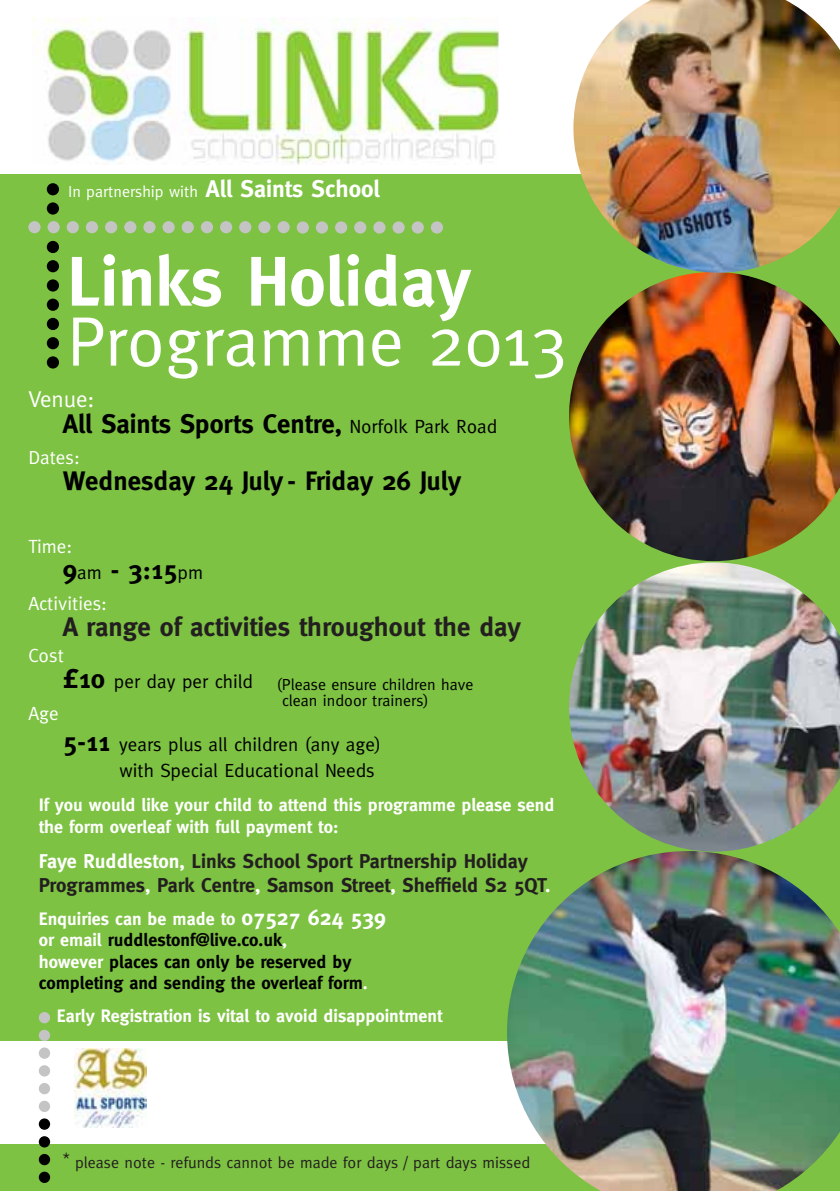
<style>
.page{position:relative;width:840px;height:1191px;background:#fff}
.page>*{position:absolute;margin:0;border:0;box-sizing:border-box;transform-origin:0 0}
.t1{font:70px "Meta";color:#fff}
.t2{font:700 70px "Meta";color:#fff}
.t3{font:700 26.8px "Meta";color:#000}
.t4{font:700 26.8px "Meta";color:#231f20}
.t5{font:23px "Meta";color:#fff}
.t6{font:700 20px/24px "Meta";color:#231f20}
.t7{font:19.2px/26px "Meta";color:#000}
.t8{font:19.2px "Meta";color:#fff}
.t9{font:700 18px/21.6px "Meta";color:#fff}
.t10{font:700 18px/21.6px "Meta";color:#000}
.t11{font:16px "Meta";color:#231f20}
.t12{font:16px/16px "Meta";color:#000}
.t13{font:16px "Meta";color:#fff}
.s1{font-weight:700;font-size:24px}
.s2{font-weight:400;font-size:19.2px}
.s3{color:#fff}
.s4{font-weight:700;font-size:26.8px}
.s5{font-size:22px;color:#fff}
</style>
<div class="page">
<div style="left:0;top:174px;width:839px;height:1017px;background:#7dc242"></div>
<div style="left:0;top:1041px;width:603px;height:102px;background:#fff"></div>
<div style="left:39px;top:1047px;width:11px;height:11px;background:#c4c4c4;border-radius:50%"></div>
<div style="left:39px;top:1065px;width:11px;height:11px;background:#c4c4c4;border-radius:50%"></div>
<div style="left:39px;top:1083px;width:11px;height:11px;background:#c4c4c4;border-radius:50%"></div>
<div style="left:39px;top:1100px;width:11px;height:12px;background:#c4c4c4;border-radius:50%"></div>
<div style="left:39px;top:1118px;width:11px;height:11px;background:#000;border-radius:50%"></div>
<div style="left:39px;top:1136px;width:11px;height:11px;background:#000;border-radius:50%"></div>
<div style="left:39px;top:1153px;width:11px;height:12px;background:#000;border-radius:50%"></div>
<div style="left:39px;top:1171px;width:11px;height:12px;background:#000;border-radius:50%"></div>
<div style="left:39px;top:1012px;width:11px;height:11px;background:#c4c4c4;border-radius:50%"></div>
<div style="left:39px;top:1029px;width:11px;height:12px;background:#c4c4c4;border-radius:50%"></div>
<div style="left:239px;top:221px;width:12px;height:12px;background:#c4c4c4;border-radius:50%"></div>
<div style="left:220px;top:221px;width:12px;height:12px;background:#c4c4c4;border-radius:50%"></div>
<div style="left:201px;top:221px;width:12px;height:12px;background:#c4c4c4;border-radius:50%"></div>
<div style="left:181px;top:221px;width:13px;height:12px;background:#c4c4c4;border-radius:50%"></div>
<div style="left:162px;top:221px;width:13px;height:12px;background:#c4c4c4;border-radius:50%"></div>
<div style="left:143px;top:221px;width:12px;height:12px;background:#c4c4c4;border-radius:50%"></div>
<div style="left:124px;top:221px;width:12px;height:12px;background:#c4c4c4;border-radius:50%"></div>
<div style="left:105px;top:221px;width:12px;height:12px;background:#c4c4c4;border-radius:50%"></div>
<div style="left:86px;top:221px;width:12px;height:12px;background:#c4c4c4;border-radius:50%"></div>
<div style="left:67px;top:221px;width:12px;height:12px;background:#c4c4c4;border-radius:50%"></div>
<div style="left:47px;top:221px;width:13px;height:12px;background:#c4c4c4;border-radius:50%"></div>
<div style="left:28px;top:221px;width:13px;height:12px;background:#c4c4c4;border-radius:50%"></div>
<div style="left:277px;top:221px;width:12px;height:12px;background:#c4c4c4;border-radius:50%"></div>
<div style="left:258px;top:221px;width:12px;height:12px;background:#c4c4c4;border-radius:50%"></div>
<div style="left:47px;top:241px;width:12px;height:12px;background:#000;border-radius:50%"></div>
<div style="left:47px;top:260px;width:12px;height:12px;background:#000;border-radius:50%"></div>
<div style="left:47px;top:279px;width:12px;height:12px;background:#000;border-radius:50%"></div>
<div style="left:47px;top:299px;width:12px;height:12px;background:#000;border-radius:50%"></div>
<div style="left:47px;top:318px;width:12px;height:12px;background:#000;border-radius:50%"></div>
<div style="left:47px;top:337px;width:12px;height:12px;background:#000;border-radius:50%"></div>
<div style="left:47px;top:356px;width:12px;height:12px;background:#000;border-radius:50%"></div>
<div style="left:47px;top:183px;width:12px;height:12px;background:#000;border-radius:50%"></div>
<div style="left:47px;top:202px;width:12px;height:13px;background:#000;border-radius:50%"></div>
<div style="left:392px;top:221px;width:12px;height:13px;background:#c4c4c4;border-radius:50%"></div>
<div style="left:373px;top:221px;width:12px;height:13px;background:#c4c4c4;border-radius:50%"></div>
<div style="left:354px;top:221px;width:12px;height:13px;background:#c4c4c4;border-radius:50%"></div>
<div style="left:335px;top:221px;width:12px;height:13px;background:#c4c4c4;border-radius:50%"></div>
<div style="left:316px;top:221px;width:12px;height:13px;background:#c4c4c4;border-radius:50%"></div>
<svg style="left:296px;top:221px;width:13px;height:13px"></svg>
<div style="left:430px;top:221px;width:13px;height:12px;background:#c4c4c4;border-radius:50%"></div>
<div style="left:411px;top:221px;width:12px;height:12px;background:#c4c4c4;border-radius:50%"></div>
<img style="left:506px;top:851px;width:333px;height:340px">
<img style="left:569px;top:273px;width:270px;height:578px">
<img style="left:573px;top:0;width:266px;height:273px">
<img style="left:32px;top:17px;width:466px;height:147px">
<img style="left:75px;top:1048px;width:72px;height:79px">
<p class="t13" style="left:68px;top:182px;width:313px">In partnership with <span class="s1">All Saints School</span></p>
<h1 class="t2" style="left:67px;top:241px;width:405px">Links Holiday</h1>
<h1 class="t1" style="left:67px;top:301px;width:502px">Programme 2013</h1>
<p class="t5" style="left:28px;top:385px;width:68px">Venue:</p>
<h2 class="t3" style="left:63px;top:408px;width:436px">All Saints Sports Centre, <span class="s2">Norfolk Park Road</span></h2>
<p class="t8" style="left:28px;top:446px;width:53px">Dates:</p>
<h2 class="t3" style="left:63px;top:465px;width:400px">Wednesday 24 July - Friday 26 July</h2>
<p class="t8" style="left:28px;top:535px;width:45px">Time:</p>
<h2 class="t3" style="left:63px;top:554px;width:142px">9<span class="s2">am</span> - 3:15<span class="s2">pm</span></h2>
<p class="t8" style="left:28px;top:592px;width:80px">Activities:</p>
<h2 class="t4" style="left:63px;top:611px;width:459px">A range of activities throughout the day</h2>
<p class="t7" style="left:63px;top:642px;width:192px;text-indent:-34px"><span class="s3">Cost<br></span><span class="s4">£10</span> per day per child</p>
<p class="t8" style="left:28px;top:702px;width:32px">Age</p>
<p class="t7" style="left:119px;top:731px;width:263px;text-indent:-57px"><span class="s4">5-11</span> years plus all children (any age) with Special Educational Needs</p>
<p class="t12" style="left:282px;top:676px;width:193px;text-indent:-5px">(Please ensure children have clean indoor trainers)</p>
<p class="t9" style="left:39px;top:794px;width:517px">If you would like your child to attend this programme please send the form overleaf with full payment to:</p>
<p class="t6" style="left:39px;top:849px;width:513px"><span class="s3">Faye Ruddleston,</span> Links School Sport Partnership Holiday<br>Programmes<span class="s3">,</span> Park Centre<span class="s3">,</span> Samson Street<span class="s3">,</span> Sheffield S2 5QT<span class="s3">.</span></p>
<p class="t10" style="left:39px;top:907px;width:348px"><span class="s3">Enquiries can be made to</span> <span class="s5">07527 624 539 </span><span class="s3">or email</span> ruddlestonf@live.co.uk<span class="s3">,<br>however</span> places can only be reserved by completing and sending the overleaf form<span class="s3">.</span></p>
<p class="t9" style="left:57px;top:1005px;width:387px">Early Registration is vital to avoid disappointment</p>
<p class="t11" style="left:63px;top:1153px;width:469px">* please note - refunds cannot be made for days / part days missed</p>
</div>
